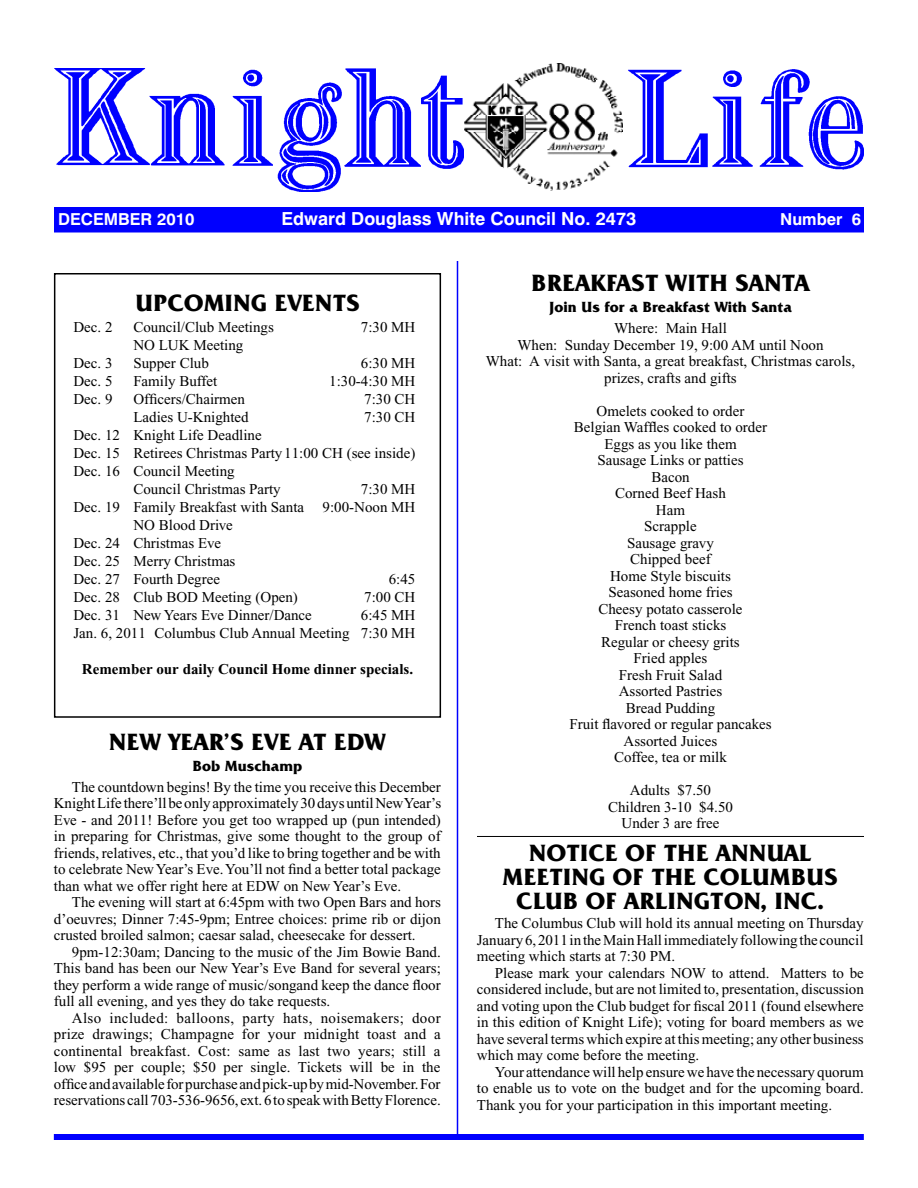
<style>
.page{position:relative;width:918px;height:1188px;background:#fff}
.page>*{position:absolute;margin:0;border:0;box-sizing:border-box;transform-origin:0 0}
.t1{font:700 24px/24px "Friz Quadrata IT Cby BT";color:#000;text-align:center}
.t2{font:700 18px "Swiss 721 BT";color:#fff}
.t3{font:700 16.5px "Swiss 721 BT";color:#fff}
.t4{font:15px/16.5px "Times New Roman";color:#000;text-align:justify}
.t5{font:700 15px "Times New Roman";color:#000}
.t6{font:700 15px "Friz Quadrata IT Cby BT";color:#000}
</style>
<div class="page">
<div style="left:54px;top:207px;width:810px;height:25px;background:#00f"></div>
<img style="left:54px;top:68px;width:810px;height:124px">
<hr style="left:457px;top:261px;width:1px;height:876px;background:#00f">
<div style="left:54px;top:1134px;width:810px;height:6px;background:#00f"></div>
<img style="left:464px;top:64px;width:158px;height:126px">
<hr style="left:477px;top:836px;width:387px;height:1px;background:#000">
<div style="left:54px;top:273px;width:387px;height:445px;border:2px solid #000"></div>
<p class="t3" style="left:58px;top:209px;width:138px">DECEMBER 2010</p>
<p class="t2" style="left:281px;top:208px;width:357px">Edward Douglass White Council No. 2473</p>
<p class="t3" style="left:780px;top:209px;width:83px">Number 6</p>
<h1 class="t1" style="left:135px;top:290px;width:226px">UPCOMING EVENTS</h1>
<p class="t4" style="left:73px;top:319px;width:41px">Dec. 2</p>
<p class="t4" style="left:133px;top:319px;width:142px">Council/Club Meetings</p>
<p class="t4" style="left:361px;top:319px;width:56px">7:30 MH</p>
<p class="t4" style="left:133px;top:337px;width:111px">NO LUK Meeting</p>
<p class="t4" style="left:73px;top:355px;width:41px">Dec. 3</p>
<p class="t4" style="left:133px;top:355px;width:77px">Supper Club</p>
<p class="t4" style="left:361px;top:355px;width:56px">6:30 MH</p>
<p class="t4" style="left:73px;top:373px;width:41px">Dec. 5</p>
<p class="t4" style="left:133px;top:373px;width:85px">Family Buffet</p>
<p class="t4" style="left:329px;top:373px;width:88px">1:30-4:30 MH</p>
<p class="t4" style="left:73px;top:391px;width:41px">Dec. 9</p>
<p class="t4" style="left:133px;top:391px;width:113px">Officers/Chairmen</p>
<p class="t4" style="left:364px;top:391px;width:53px">7:30 CH</p>
<p class="t4" style="left:133px;top:409px;width:117px">Ladies U-Knighted</p>
<p class="t4" style="left:364px;top:409px;width:53px">7:30 CH</p>
<p class="t4" style="left:73px;top:427px;width:190px">Dec. 12 Knight Life Deadline</p>
<p class="t4" style="left:73px;top:445px;width:344px">Dec. 15 Retirees Christmas Party11:00 CH (see inside)</p>
<p class="t4" style="left:73px;top:463px;width:163px">Dec. 16 Council Meeting</p>
<p class="t4" style="left:133px;top:481px;width:149px">Council Christmas Party</p>
<p class="t4" style="left:361px;top:481px;width:56px">7:30 MH</p>
<p class="t4" style="left:73px;top:499px;width:343px">Dec. 19 Family Breakfast with Santa 9:00-Noon MH</p>
<p class="t4" style="left:133px;top:517px;width:101px">NO Blood Drive</p>
<p class="t4" style="left:73px;top:535px;width:149px">Dec. 24 Christmas Eve</p>
<p class="t4" style="left:73px;top:553px;width:164px">Dec. 25 Merry Christmas</p>
<p class="t4" style="left:73px;top:571px;width:148px">Dec. 27 Fourth Degree</p>
<p class="t4" style="left:389px;top:571px;width:28px">6:45</p>
<p class="t4" style="left:73px;top:589px;width:226px">Dec. 28 Club BOD Meeting (Open)</p>
<p class="t4" style="left:364px;top:589px;width:53px">7:00 CH</p>
<p class="t4" style="left:73px;top:607px;width:240px">Dec. 31 New Years Eve Dinner/Dance</p>
<p class="t4" style="left:73px;top:606px;width:343px;line-height:18px;text-align:right">6:45 MH<br>Jan. 6, 2011 Columbus Club Annual Meeting 7:30 MH</p>
<p class="t5" style="left:82px;top:661px;width:333px">Remember our daily Council Home dinner specials.</p>
<h1 class="t1" style="left:109px;top:729px;width:279px">NEW YEAR’S EVE AT EDW</h1>
<p class="t6" style="left:193px;top:756px;width:111px">Bob Muschamp</p>
<p class="t4" style="left:54px;top:778px;width:389px;text-indent:18px">The countdown begins! By the time you receive this December Knight Life there’ll be only approximately 30 days until New Year’s Eve - and 2011! Before you get too wrapped up (pun intended) in preparing for Christmas, give some thought to the group of friends, relatives, etc., that you’d like to bring together and be with to celebrate New Year’s Eve. You’ll not find a better total package than what we offer right here at EDW on New Year’s Eve.</p>
<p class="t4" style="left:54px;top:894px;width:389px;text-indent:18px">The evening will start at 6:45pm with two Open Bars and hors d’oeuvres; Dinner 7:45-9pm; Entree choices: prime rib or dijon crusted broiled salmon; caesar salad, cheesecake for dessert.</p>
<p class="t4" style="left:54px;top:943px;width:389px;text-indent:18px">9pm-12:30am; Dancing to the music of the Jim Bowie Band.<br>This band has been our New Year’s Eve Band for several years; they perform a wide range of music/songand keep the dance floor full all evening, and yes they do take requests.</p>
<p class="t4" style="left:54px;top:1009px;width:388px;text-indent:18px">Also included: balloons, party hats, noisemakers; door prize drawings; Champagne for your midnight toast and a continental breakfast. Cost: same as last two years; still a low $95 per couple; $50 per single. Tickets will be in the office and available for purchase and pick-up by mid-November. For reservations call 703-536-9656, ext. 6 to speak with Betty Florence.</p>
<h1 class="t1" style="left:531px;top:271px;width:280px">Breakfast wit h Santa</h1>
<p class="t6" style="left:549px;top:298px;width:244px">Join Us for a Breakfast With Santa</p>
<p class="t4" style="left:486px;top:320px;width:371px;text-align:center">Where: Main Hall<br>When: Sunday December 19, 9:00 AM until Noon<br>What: A visit with Santa, a great breakfast, Christmas carols, prizes, crafts and gifts</p>
<p class="t4" style="left:569px;top:403px;width:204px;text-align:center">Omelets cooked to order<br>Belgian Waffles cooked to order<br>Eggs as you like them<br>Sausage Links or patties<br>Bacon<br>Corned Beef Hash<br>Ham<br>Scrapple<br>Sausage gravy<br>Chipped beef<br>Home Style biscuits<br>Seasoned home fries<br>Cheesy potato casserole<br>French toast sticks<br>Regular or cheesy grits<br>Fried apples<br>Fresh Fruit Salad<br>Assorted Pastries<br>Bread Pudding<br>Fruit flavored or regular pancakes<br>Assorted Juices<br>Coffee, tea or milk</p>
<p class="t4" style="left:608px;top:782px;width:126px;text-align:center">Adults $7.50<br>Children 3-10 $4.50<br>Under 3 are free</p>
<h1 class="t1" style="left:503px;top:840px;width:337px">NOTICE OF THE ANNUAL<br>MEETING OF THE COLUMBUS<br>CLUB OF ARLINGTON, INC.</h1>
<p class="t4" style="left:477px;top:915px;width:388px;text-indent:18px">The Columbus Club will hold its annual meeting on Thursday January 6, 2011 in the Main Hall immediately following the council meeting which starts at 7:30 PM.</p>
<p class="t4" style="left:477px;top:965px;width:389px;text-indent:18px">Please mark your calendars NOW to attend. Matters to be considered include, but are not limited to, presentation, discussion and voting upon the Club budget for fiscal 2011 (found elsewhere in this edition of Knight Life); voting for board members as we have several terms which expire at this meeting; any other business which may come before the meeting.</p>
<p class="t4" style="left:477px;top:1064px;width:388px;text-indent:18px">Your attendance will help ensure we have the necessary quorum to enable us to vote on the budget and for the upcoming board.<br>Thank you for your participation in this important meeting.</p>
</div>
